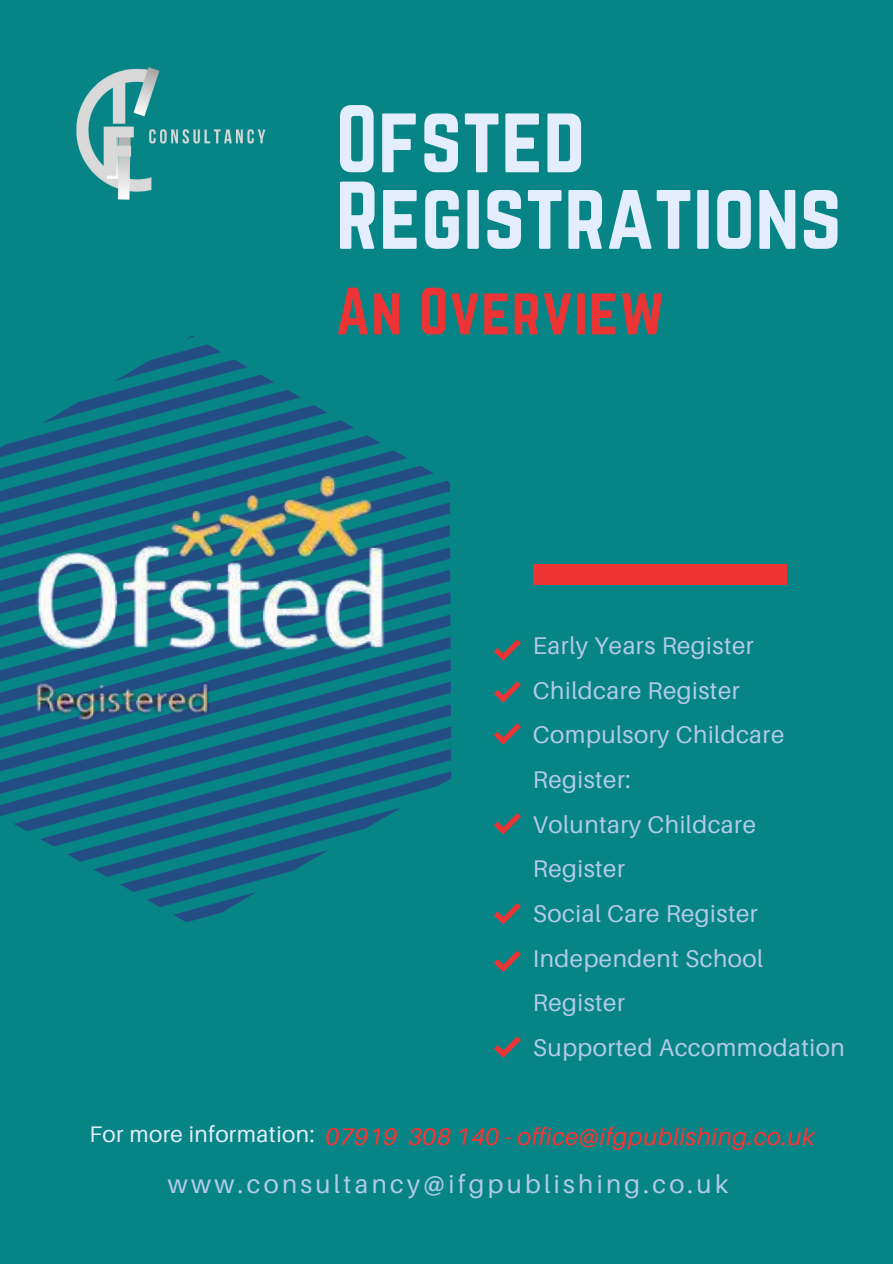
<style>
.page{position:relative;width:893px;height:1264px;background:#fff}
.page>*{position:absolute;margin:0;border:0;box-sizing:border-box;transform-origin:0 0}
.t1{font:84px "Norwester";color:#e3edfd}
.t2{font:58.5px "Norwester";letter-spacing:.02em;color:#ed3434}
.t3{font:25.5px "Aileron";letter-spacing:.13em;color:#b3cae8}
.t4{font:24.15px/44.7px "Aileron";letter-spacing:.02em;color:#b3cae8}
.t5{font:italic 24px "Aileron";letter-spacing:.02em;color:#ff3131}
.t6{font:22.5px "Aileron";letter-spacing:.02em;color:#e3edfd}
</style>
<div class="page">
<div style="left:0;top:0;width:892px;height:1263px;background:#078586"></div>
<svg style="left:0;top:336px;width:451px;height:586px"></svg>
<div style="left:533px;top:564px;width:253px;height:20px;background:#ed3434"></div>
<svg style="left:494px;top:639px;width:27px;height:21px"></svg>
<img style="left:76px;top:67px;width:190px;height:133px">
<img style="left:0;top:426px;width:427px;height:317px">
<svg style="left:494px;top:681px;width:27px;height:21px"></svg>
<svg style="left:494px;top:723px;width:27px;height:21px"></svg>
<svg style="left:494px;top:813px;width:27px;height:21px"></svg>
<svg style="left:494px;top:903px;width:27px;height:21px"></svg>
<svg style="left:494px;top:950px;width:27px;height:21px"></svg>
<svg style="left:494px;top:1036px;width:27px;height:21px"></svg>
<p class="t1" style="left:336px;top:88px;width:251px">Ofsted</p>
<p class="t1" style="left:336px;top:165px;width:507px">Registrations</p>
<p class="t2" style="left:336px;top:276px;width:330px">An Overview</p>
<p class="t4" style="left:533px;top:622px;width:222px">Early Years Register</p>
<p class="t4" style="left:533px;top:667px;width:208px">Childcare Register</p>
<p class="t4" style="left:533px;top:712px;width:253px">Compulsory Childcare<br>Register:</p>
<p class="t4" style="left:533px;top:801px;width:224px">Voluntary Childcare<br>Register</p>
<p class="t4" style="left:533px;top:890px;width:226px">Social Care Register</p>
<p class="t4" style="left:533px;top:935px;width:231px">Independent School<br>Register</p>
<p class="t4" style="left:533px;top:1024px;width:313px">Supported Accommodation</p>
<p class="t6" style="left:89px;top:1120px;width:227px">For more information:</p>
<p class="t5" style="left:326px;top:1121px;width:490px">07919 308 140 - office@ifgpublishing.co.uk</p>
<p class="t3" style="left:168px;top:1168px;width:562px">www.consultancy@ifgpublishing.co.uk</p>
</div>
